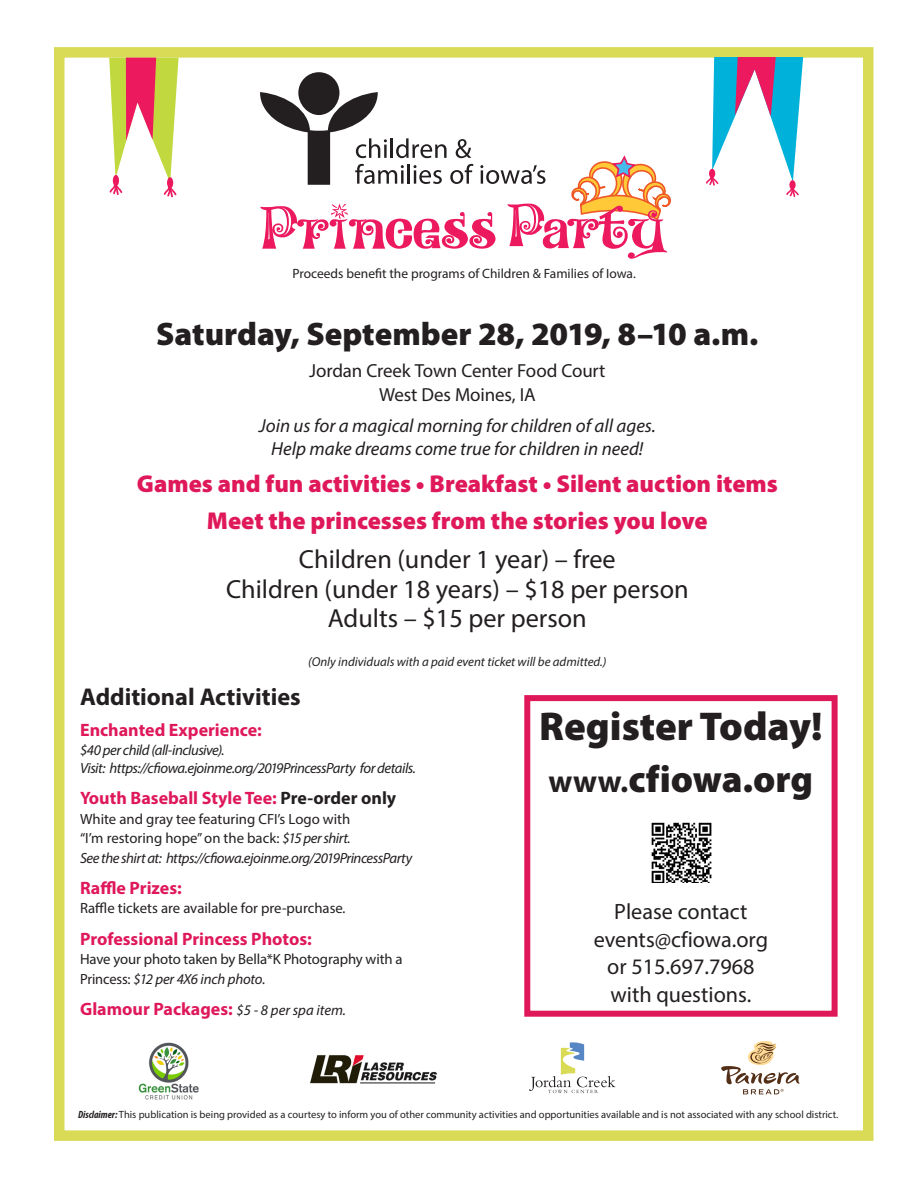
<style>
.page{position:relative;width:918px;height:1188px;background:#fff}
.page>*{position:absolute;margin:0;border:0;box-sizing:border-box;transform-origin:0 0}
.t1{font:900 40.35px "Myriad Pro";color:#231f20}
.t2{font:900 37.95px "Myriad Pro";color:#231f20}
.t3{font:900 32.7px "Myriad Pro";color:#231f20}
.t4{font:26.25px/29.8px "Myriad Pro";color:#231f20;text-align:center}
.t5{font:900 24.45px "Myriad Pro";color:#df185a}
.t6{font:700 24.3px "Myriad Pro";color:#231f20}
.t7{font:22.2px/27.6px "Myriad Pro";color:#231f20;text-align:center}
.t8{font:italic 18.9px/22.5px "Myriad Pro";color:#231f20;text-align:center}
.t9{font:18.9px/23.4px "Myriad Pro";letter-spacing:-.01em;color:#231f20;text-align:center}
.t10{font:700 18px "Myriad Pro";color:#df185a}
.t11{font:italic 14.7px/19.6px "Myriad Pro";letter-spacing:-.03em;color:#231f20}
.t12{font:14.7px/19.6px "Myriad Pro";letter-spacing:-.005em;color:#231f20}
.t13{font:13.5px "Myriad Pro";color:#231f20}
.t14{font:italic 12.9px "Myriad Pro";color:#231f20}
.t15{font:10.5px "Myriad Pro";color:#231f20}
.s1{color:#231f20}
.s2{font-style:normal}
.s3{font-style:italic}
.s4{font-weight:400;font-style:italic;font-size:14.7px;color:#231f20}
.s5{font-weight:700;font-size:31.65px}
.s6{font-weight:700;font-style:italic;font-stretch:condensed}
</style>
<div class="page">
<div style="left:54px;top:47px;width:820px;height:1094px;border:10px solid #d9da55"></div>
<svg style="left:706px;top:57px;width:111px;height:140px"></svg>
<svg style="left:109px;top:58px;width:70px;height:139px"></svg>
<svg style="left:524px;top:695px;width:314px;height:322px"></svg>
<svg style="left:529px;top:1042px;width:86px;height:51px"></svg>
<svg style="left:721px;top:1041px;width:79px;height:53px"></svg>
<img style="left:138px;top:1042px;width:61px;height:58px">
<img style="left:310px;top:1055px;width:127px;height:28px">
<svg style="left:260px;top:72px;width:411px;height:187px"></svg>
<p class="t13" style="left:293px;top:265px;width:345px">Proceeds benefit the programs of Children &amp; Families of Iowa.</p>
<p class="t3" style="left:156px;top:312px;width:604px">Saturday, September 28, 2019, 8–10 a.m.</p>
<p class="t9" style="left:309px;top:359px;width:298px">Jordan Creek Town Center Food Court<br>West Des Moines, IA</p>
<p class="t8" style="left:259px;top:414px;width:398px">Join us for a magical morning for children of all ages.<br>Help make dreams come true for children in need!</p>
<p class="t5" style="left:137px;top:467px;width:643px">Games and fun activities • Breakfast • Silent auction items</p>
<p class="t5" style="left:207px;top:504px;width:502px">Meet the princesses from the stories you love</p>
<p class="t4" style="left:226px;top:544px;width:464px">Children (under 1 year) – free<br>Children (under 18 years) – $18 per person<br>Adults – $15 per person</p>
<p class="t14" style="left:308px;top:654px;width:300px">(Only individuals with a paid event ticket will be admitted.)</p>
<p class="t6" style="left:80px;top:681px;width:222px">Additional Activities</p>
<p class="t10" style="left:80px;top:718px;width:183px">Enchanted Experience:</p>
<p class="t11" style="left:80px;top:740px;width:337px;line-height:18.3px">$40 per child (all-inclusive).<br>Visit: https://cfiowa.ejoinme.org/2019PrincessParty for details.</p>
<p class="t10" style="left:80px;top:786px;width:318px">Youth Baseball Style Tee: <span class="s1">Pre-order only</span></p>
<p class="t11" style="left:80px;top:809px;width:334px"><span class="s2">White and gray tee featuring CFI’s Logo with<br>“I’m restoring hope” on the back:</span> $15 per shirt.<br>See the shirt at: https://cfiowa.ejoinme.org/2019PrincessParty</p>
<p class="t10" style="left:80px;top:876px;width:103px">Raffle Prizes:</p>
<p class="t12" style="left:80px;top:898px;width:267px">Raffle tickets are available for pre-purchase<span class="s3">.</span></p>
<p class="t10" style="left:80px;top:927px;width:233px">Professional Princess Photos:</p>
<p class="t12" style="left:80px;top:949px;width:324px">Have your photo taken by Bella*K Photography with a<br>Princess: <span class="s3">$12 per 4X6 inch photo.</span></p>
<p class="t10" style="left:80px;top:997px;width:267px">Glamour Packages: <span class="s4">$5 - 8 per spa item.</span></p>
<p class="t1" style="left:539px;top:700px;width:285px">Register Today!</p>
<p class="t2" style="left:549px;top:753px;width:266px"><span class="s5">www.</span>cfiowa.org</p>
<p class="t7" style="left:594px;top:898px;width:176px">Please contact events@cfiowa.org or 515.697.7968 with questions.</p>
<p class="t15" style="left:78px;top:1108px;width:762px"><span class="s6">Disclaimer:</span> This publication is being provided as a courtesy to inform you of other community activities and opportunities available and is not associated with any school district.</p>
</div>
